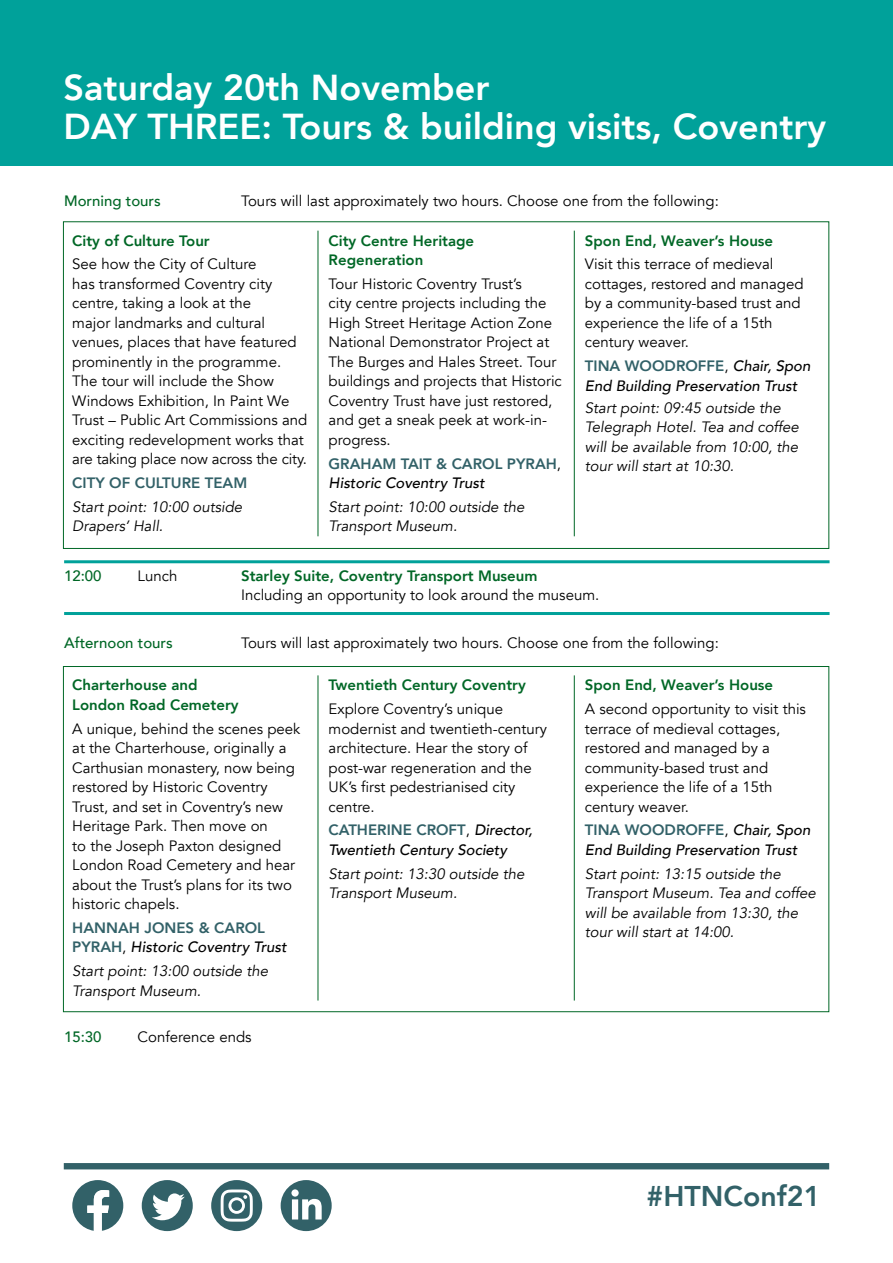
<style>
.page{position:relative;width:893px;height:1263px;background:#fff}
.page>*{position:absolute;margin:0;border:0;box-sizing:border-box;transform-origin:0 0}
.t1{font:800 36px/39px "Avenir";color:#fff}
.t2{font:800 28.5px "Avenir";color:#326168}
.t3{font:15px/19.5px "Avenir";color:#000}
.t4{font:800 15px/19.5px "Avenir";color:#006726}
.t5{font:italic 500 15px/19.5px "Avenir";color:#000}
.t6{font:800 15px/19.5px "Avenir";color:#326168}
.t7{font:500 15px "Avenir";color:#006726}
.s1{font-weight:400;color:#000}
.s2{font-weight:500;font-style:italic;color:#000}
.s3{font-weight:800;font-style:normal;color:#326168}
.s4{font-weight:400;font-style:normal}
</style>
<div class="page">
<div style="left:64px;top:1163px;width:765px;height:6px;background:#326168"></div>
<svg style="left:72px;top:1180px;width:51px;height:51px"></svg>
<div style="left:142px;top:1180px;width:51px;height:51px;background:#326168;border-radius:50%"></div>
<svg style="left:152px;top:1193px;width:33px;height:27px"></svg>
<div style="left:281px;top:1180px;width:51px;height:51px;background:#326168;border-radius:50%"></div>
<svg style="left:292px;top:1199px;width:30px;height:20px"></svg>
<div style="left:291px;top:1189px;width:8px;height:7px;background:#fff;border-radius:50%"></div>
<div style="left:211px;top:1180px;width:51px;height:51px;background:#326168;border-radius:50%"></div>
<svg style="left:221px;top:1189px;width:32px;height:32px"></svg>
<div style="left:0;top:0;width:893px;height:166px;background:#00a19a"></div>
<hr style="left:318px;top:231px;width:1px;height:305px;background:#006726">
<hr style="left:574px;top:231px;width:1px;height:305px;background:#006726">
<hr style="left:318px;top:675px;width:1px;height:325px;background:#006726">
<hr style="left:574px;top:675px;width:1px;height:325px;background:#006726">
<hr style="left:64px;top:560px;width:765px;height:3px;background:#00a19a">
<hr style="left:64px;top:612px;width:765px;height:3px;background:#00a19a">
<h1 class="t1" style="left:63px;top:68px;width:764px">Saturday 20th November<br>DAY THREE: Tours &amp; building visits, Coventry</h1>
<p class="t7" style="left:64px;top:188px;width:98px">Morning tours</p>
<p class="t3" style="left:241px;top:191px;width:479px">Tours will last approximately two hours. Choose one from the following:</p>
<p class="t4" style="left:72px;top:231px;width:139px">City of Culture Tour</p>
<p class="t3" style="left:72px;top:255px;width:236px">See how the City of Culture<br>has transformed Coventry city centre, taking a look at the<br>major landmarks and cultural venues, places that have featured prominently in the programme.<br>The tour will include the Show<br>Windows Exhibition, In Paint We<br>Trust – Public Art Commissions and exciting redevelopment works that are taking place now across the city.</p>
<p class="t6" style="left:72px;top:473px;width:176px">CITY OF CULTURE TEAM</p>
<p class="t3" style="left:72px;top:497px;width:174px">Start point: 10:00 outside<br>Drapers’ Hall.</p>
<p class="t4" style="left:329px;top:231px;width:147px">City Centre Heritage<br>Regeneration</p>
<p class="t3" style="left:329px;top:274px;width:235px">Tour Historic Coventry Trust’s<br>city centre projects including the<br>High Street Heritage Action Zone<br>National Demonstrator Project at<br>The Burges and Hales Street. Tour buildings and projects that Historic<br>Coventry Trust have just restored, and get a sneak peek at work-in&shy;progress.</p>
<p class="t6" style="left:329px;top:454px;width:234px">GRAHAM TAIT &amp; CAROL PYRAH<span class="s1">,<br></span><span class="s2">Historic Coventry Trust</span></p>
<p class="t3" style="left:329px;top:497px;width:200px">Start point: 10:00 outside the<br>Transport Museum.</p>
<p class="t4" style="left:585px;top:231px;width:190px">Spon End, Weaver’s House</p>
<p class="t3" style="left:585px;top:255px;width:220px">Visit this terrace of medieval cottages, restored and managed by a community-based trust and experience the life of a 15th century weaver.</p>
<p class="t5" style="left:585px;top:356px;width:227px"><span class="s3">TINA WOODROFFE</span><span class="s4">,</span> Chair, Spon<br>End Building Preservation Trust</p>
<p class="t3" style="left:585px;top:398px;width:218px">Start point: 09:45 outside the<br>Telegraph Hotel. Tea and coffee will be available from 10:00, the tour will start at 10:30.</p>
<p class="t7" style="left:64px;top:563px;width:39px">12:00</p>
<p class="t3" style="left:138px;top:566px;width:41px">Lunch</p>
<p class="t4" style="left:241px;top:566px;width:298px">Starley Suite, Coventry Transport Museum</p>
<p class="t3" style="left:241px;top:586px;width:360px">Including an opportunity to look around the museum.</p>
<p class="t7" style="left:64px;top:630px;width:110px">Afternoon tours</p>
<p class="t3" style="left:241px;top:633px;width:479px">Tours will last approximately two hours. Choose one from the following:</p>
<p class="t4" style="left:72px;top:675px;width:168px">Charterhouse and<br>London Road Cemetery</p>
<p class="t3" style="left:72px;top:719px;width:230px">A unique, behind the scenes peek at the Charterhouse, originally a<br>Carthusian monastery, now being restored by Historic Coventry<br>Trust, and set in Coventry’s new<br>Heritage Park. Then move on<br>to the Joseph Paxton designed<br>London Road Cemetery and hear about the Trust’s plans for its two historic chapels.</p>
<p class="t6" style="left:72px;top:918px;width:216px">HANNAH JONES &amp; CAROL<br>PYRAH<span class="s1">,</span> <span class="s2">Historic Coventry Trust</span></p>
<p class="t3" style="left:72px;top:961px;width:200px">Start point: 13:00 outside the<br>Transport Museum.</p>
<p class="t7" style="left:64px;top:1024px;width:39px">15:30</p>
<p class="t3" style="left:138px;top:1027px;width:115px">Conference ends</p>
<p class="t4" style="left:329px;top:675px;width:199px">Twentieth Century Coventry</p>
<p class="t3" style="left:329px;top:699px;width:220px">Explore Coventry’s unique modernist and twentieth-century architecture. Hear the story of post-war regeneration and the<br>UK’s first pedestrianised city centre.</p>
<p class="t5" style="left:329px;top:821px;width:206px"><span class="s3">CATHERINE CROFT</span><span class="s4">,</span> Director,<br>Twentieth Century Society</p>
<p class="t3" style="left:329px;top:864px;width:200px">Start point: 13:30 outside the<br>Transport Museum.</p>
<p class="t4" style="left:585px;top:675px;width:190px">Spon End, Weaver’s House</p>
<p class="t3" style="left:585px;top:699px;width:223px">A second opportunity to visit this terrace of medieval cottages, restored and managed by a community-based trust and experience the life of a 15th century weaver.</p>
<p class="t5" style="left:585px;top:821px;width:227px"><span class="s3">TINA WOODROFFE</span><span class="s4">,</span> Chair, Spon<br>End Building Preservation Trust</p>
<p class="t3" style="left:585px;top:864px;width:235px">Start point: 13:15 outside the<br>Transport Museum. Tea and coffee will be available from 13:30, the tour will start at 14:00.</p>
<h2 class="t2" style="left:647px;top:1174px;width:176px">#HTNConf21</h2>
</div>
